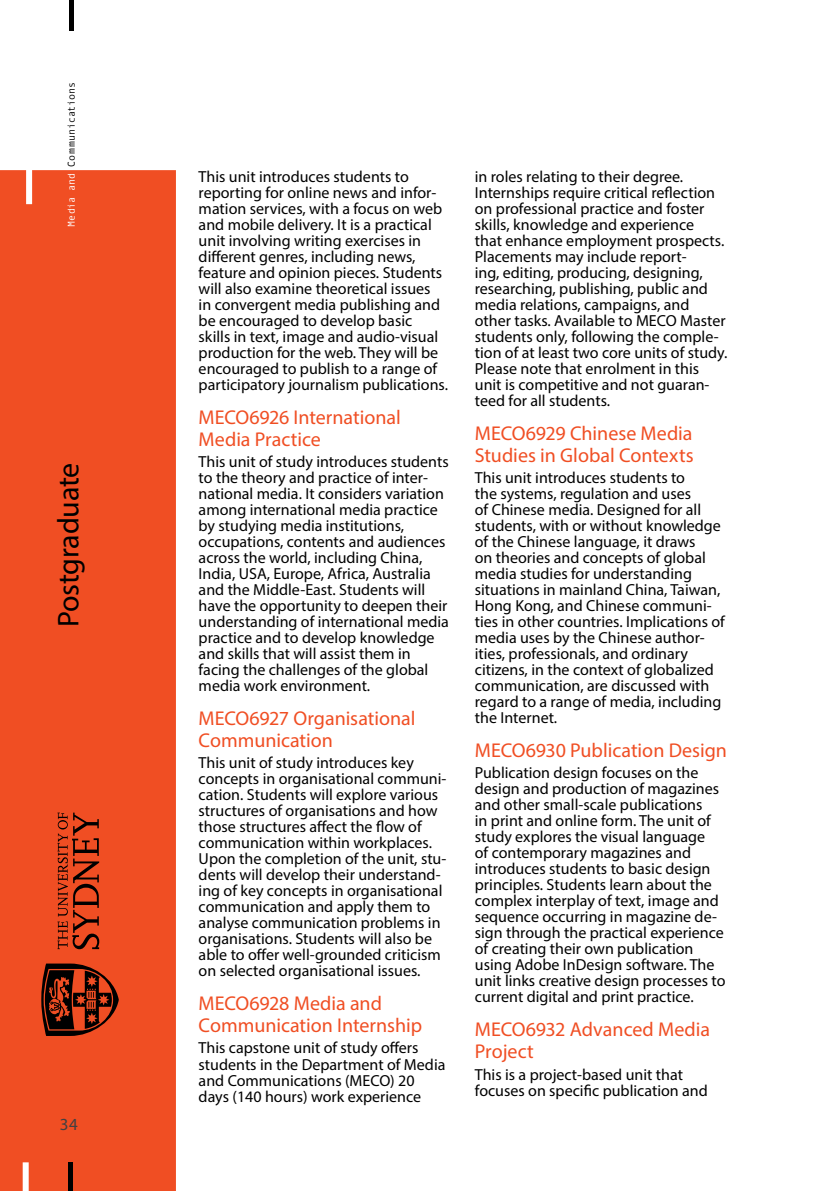
<style>
.page{position:relative;width:840px;height:1191px;background:#fff}
.page>*{position:absolute;margin:0;border:0;box-sizing:border-box;transform-origin:0 0}
.t1{font:30px "Myriad Pro";letter-spacing:-.015em;color:#000}
.t2{font:20px/22px "Myriad Pro";color:#f04e23}
.t3{font:17px "Myriad Pro";color:#414042}
.t4{font:16px/16px "Myriad Pro";color:#000}
.t5{font:10px "Andale Mono";letter-spacing:.005em;color:#000}
.s1{color:#fff}
</style>
<div class="page">
<div style="left:0;top:170px;width:176px;height:1021px;background:#f04e23"></div>
<hr style="left:69px;top:0;width:4px;height:31px;background:#000">
<svg style="left:41px;top:812px;width:78px;height:224px"></svg>
<div style="left:23px;top:1162px;width:6px;height:29px;background:#fff"></div>
<div style="left:26px;top:160px;width:6px;height:44px;background:#fff"></div>
<hr style="left:69px;top:1162px;width:4px;height:29px;background:#000">
<p class="t5" style="left:65px;top:227px;width:146px;rotate:-90deg"><span class="s1">Media and</span> Communications</p>
<h1 class="t1" style="left:50px;top:627px;width:166px;rotate:-90deg">Postgraduate</h1>
<p class="t3" style="left:60px;top:1114px;width:19px">34</p>
<p class="t4" style="left:198px;top:168px;width:251px">This unit introduces students to reporting for online news and infor&shy;mation services, with a focus on web and mobile delivery. It is a practical unit involving writing exercises in different genres, including news, feature and opinion pieces. Students will also examine theoretical issues<br>in convergent media publishing and be encouraged to develop basic<br>skills in text, image and audio-visual production for the web. They will be encouraged to publish to a range of participatory journalism publications.</p>
<p class="t2" style="left:198px;top:405px;width:203px">MECO6926 International<br>Media Practice</p>
<p class="t4" style="left:198px;top:453px;width:252px">This unit of study introduces students to the theory and practice of inter&shy;national media. It considers variation among international media practice by studying media institutions, occupations, contents and audiences across the world, including China, India, USA, Europe, Africa, Australia and the Middle-East. Students will have the opportunity to deepen their understanding of international media practice and to develop knowledge and skills that will assist them in facing the challenges of the global media work environment.</p>
<p class="t2" style="left:198px;top:706px;width:218px">MECO6927 Organisational<br>Communication</p>
<p class="t4" style="left:198px;top:754px;width:249px">This unit of study introduces key concepts in organisational communi&shy;cation. Students will explore various structures of organisations and how those structures affect the flow of communication within workplaces.<br>Upon the completion of the unit, stu&shy;dents will develop their understand&shy;ing of key concepts in organisational communication and apply them to analyse communication problems in organisations. Students will also be able to offer well-grounded criticism on selected organisational issues.</p>
<p class="t2" style="left:198px;top:991px;width:225px">MECO6928 Media and<br>Communication Internship</p>
<p class="t4" style="left:198px;top:1039px;width:248px">This capstone unit of study offers students in the Department of Media and Communications (MECO) 20 days (140 hours) work experience</p>
<p class="t4" style="left:474px;top:168px;width:254px">in roles relating to their degree.<br>Internships require critical reflection on professional practice and foster skills, knowledge and experience<br>that enhance employment prospects.<br>Placements may include report-<br>ing, editing, producing, designing, researching, publishing, public and media relations, campaigns, and other tasks. Available to MECO Master students only, following the comple&shy;tion of at least two core units of study.<br>Please note that enrolment in this unit is competitive and not guaran&shy;teed for all students.</p>
<p class="t2" style="left:474px;top:421px;width:220px">MECO6929 Chinese Media<br>Studies in Global Contexts</p>
<p class="t4" style="left:474px;top:469px;width:251px">This unit introduces students to<br>the systems, regulation and uses<br>of Chinese media. Designed for all students, with or without knowledge of the Chinese language, it draws<br>on theories and concepts of global media studies for understanding situations in mainland China, Taiwan, Hong Kong, and Chinese communi&shy;ties in other countries. Implications of media uses by the Chinese author&shy;ities, professionals, and ordinary citizens, in the context of globalized communication, are discussed with regard to a range of media, including the Internet.</p>
<p class="t2" style="left:474px;top:738px;width:253px">MECO6930 Publication Design</p>
<p class="t4" style="left:474px;top:764px;width:252px">Publication design focuses on the design and production of magazines and other small-scale publications<br>in print and online form. The unit of study explores the visual language<br>of contemporary magazines and introduces students to basic design principles. Students learn about the complex interplay of text, image and sequence occurring in magazine de&shy;sign through the practical experience of creating their own publication using Adobe InDesign software. The unit links creative design processes to current digital and print practice.</p>
<p class="t2" style="left:474px;top:1017px;width:237px">MECO6932 Advanced Media<br>Project</p>
<p class="t4" style="left:474px;top:1065px;width:234px">This is a project-based unit that focuses on specific publication and</p>
</div>
